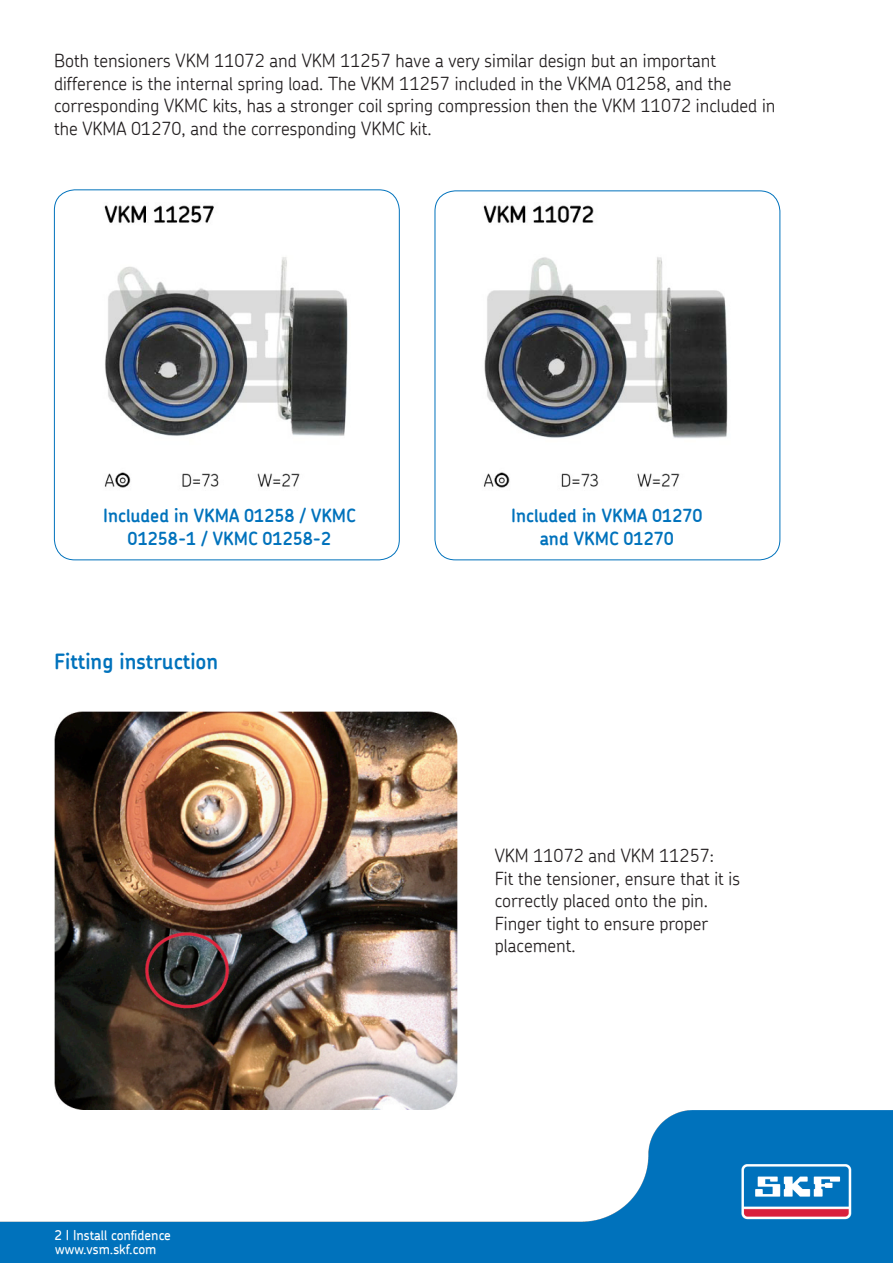
<style>
.page{position:relative;width:893px;height:1263px;background:#fff}
.page>*{position:absolute;margin:0;border:0;box-sizing:border-box;transform-origin:0 0}
.t1{font:600 21px "SKF Chevin";color:#0072bc}
.t2{font:300 18px/22.5px "SKF Chevin";color:#231f20}
.t3{font:600 18px/22.5px "SKF Chevin";color:#0072bc;text-align:center}
.t4{font:500 13.5px "SKF Chevin";color:#fff}
</style>
<div class="page">
<div style="left:54px;top:189px;width:346px;height:371px;border:1px solid #0072bc;border-radius:20px"></div>
<img style="left:0;top:1110px;width:893px;height:153px">
<div style="left:435px;top:190px;width:345px;height:370px;border:1px solid #0072bc;border-radius:20px"></div>
<img style="left:104px;top:205px;width:244px;height:283px">
<img style="left:483px;top:205px;width:245px;height:283px">
<img style="left:54px;top:711px;width:404px;height:399px">
<p class="t2" style="left:54px;top:49px;width:723px">Both tensioners VKM 11072 and VKM 11257 have a very similar design but an important difference is the internal spring load. The VKM 11257 included in the VKMA 01258, and the corresponding VKMC kits, has a stronger coil spring compression then the VKM 11072 included in the VKMA 01270, and the corresponding VKMC kit.</p>
<p class="t3" style="left:103px;top:504px;width:254px">Included in VKMA 01258 / VKMC<br>01258-1 / VKMC 01258-2</p>
<p class="t1" style="left:54px;top:648px;width:166px">Fitting instruction</p>
<p class="t4" style="left:55px;top:1226px;width:118px">2 I Install confidence</p>
<p class="t4" style="left:55px;top:1240px;width:103px">www.vsm.skf.com</p>
<p class="t3" style="left:511px;top:504px;width:193px">Included in VKMA 01270</p>
<p class="t3" style="left:540px;top:526px;width:136px">and VKMC 01270</p>
<p class="t2" style="left:495px;top:844px;width:221px">VKM 11072 and VKM 11257:</p>
<p class="t2" style="left:495px;top:867px;width:247px">Fit the tensioner, ensure that it is correctly placed onto the pin.</p>
<p class="t2" style="left:495px;top:912px;width:215px">Finger tight to ensure proper placement.</p>
</div>
